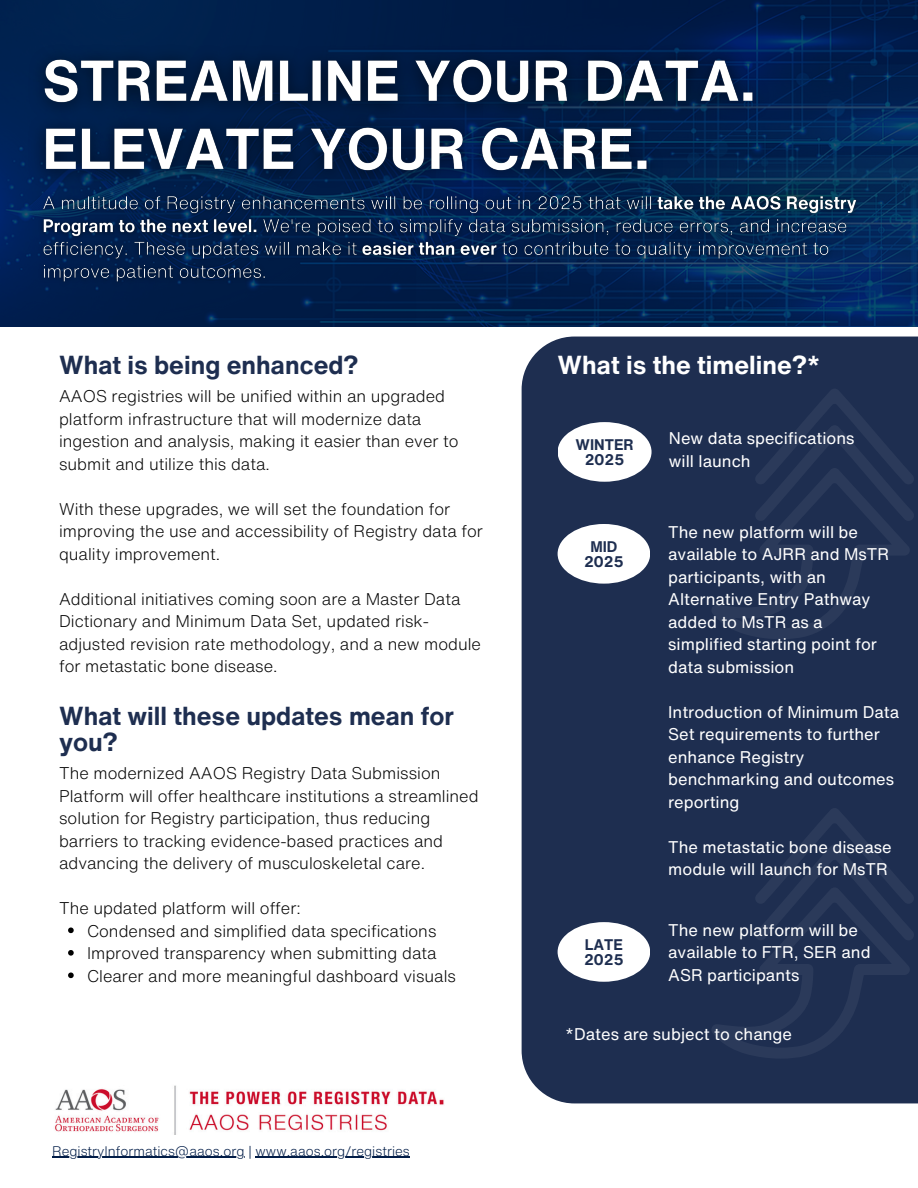
<style>
.page{position:relative;width:918px;height:1188px;background:#fff}
.page>*{position:absolute;margin:0;border:0;box-sizing:border-box;transform-origin:0 0}
.t1{font:700 25.35px/25.8px "Helvetica Now Text";color:#1e2e50}
.t2{font:700 25.35px "Helvetica Now Text";color:#fff}
.t3{font:300 16.5px/22.5px "Helvetica Now Text";color:#000}
.t4{font:16.5px/22.5px "Helvetica Now Text";color:#fff}
.t5{font:700 15px/14.7px "Helvetica Now Text";color:#1e2e50;text-align:center}
.t6{font:300 13.5px "Helvetica Now Text";color:#011c47}
</style>
<div class="page">
<svg style="left:0;top:0;width:918px;height:326px;background:#012251"></svg>
<div style="left:522px;top:337px;width:396px;height:766px;background:#1e2e50"></div>
<div style="left:558px;top:422px;width:93px;height:60px;background:#fff;border-radius:50%"></div>
<svg style="left:712px;top:389px;width:202px;height:250px"></svg>
<img style="left:19px;top:35px;width:759px;height:163px">
<svg style="left:68px;top:928px;width:6px;height:5px"></svg>
<svg style="left:68px;top:950px;width:6px;height:6px"></svg>
<svg style="left:68px;top:973px;width:6px;height:5px"></svg>
<img style="left:35px;top:188px;width:831px;height:103px">
<div style="left:558px;top:524px;width:92px;height:60px;background:#fff;border-radius:50%"></div>
<div style="left:558px;top:922px;width:92px;height:60px;background:#fff;border-radius:50%"></div>
<hr style="left:52px;top:1157px;width:193px;height:1px;background:#011c47">
<hr style="left:256px;top:1157px;width:154px;height:1px;background:#011c47">
<img style="left:55px;top:1085px;width:389px;height:49px">
<svg style="left:712px;top:808px;width:202px;height:250px"></svg>
<h2 class="t1" style="left:59px;top:351px;width:301px">What is being enhanced?</h2>
<h3 class="t2" style="left:558px;top:346px;width:265px">What is the timeline?*</h3>
<h3 class="t3" style="left:59px;top:385px;width:401px">AAOS registries will be unified within an upgraded platform infrastructure that will modernize data ingestion and analysis, making it easier than ever to submit and utilize this data.</h3>
<h3 class="t3" style="left:59px;top:497px;width:425px">With these upgrades, we will set the foundation for improving the use and accessibility of Registry data for quality improvement.</h3>
<p class="t3" style="left:59px;top:587px;width:423px">Additional initiatives coming soon are a Master Data Dictionary and Minimum Data Set, updated risk&shy;adjusted revision rate methodology, and a new module for metastatic bone disease.</p>
<h3 class="t1" style="left:59px;top:703px;width:396px">What will these updates mean for you?</h3>
<p class="t3" style="left:59px;top:762px;width:421px">The modernized AAOS Registry Data Submission Platform will offer healthcare institutions a streamlined solution for Registry participation, thus reducing barriers to tracking evidence-based practices and advancing the delivery of musculoskeletal care.</p>
<p class="t3" style="left:59px;top:897px;width:243px">The updated platform will offer:</p>
<p class="t3" style="left:87px;top:919px;width:351px">Condensed and simplified data specifications</p>
<p class="t3" style="left:87px;top:942px;width:351px">Improved transparency when submitting data</p>
<h2 class="t3" style="left:87px;top:964px;width:370px">Clearer and more meaningful dashboard visuals</h2>
<p class="t6" style="left:52px;top:1141px;width:359px">RegistryInformatics@aaos.org | www.aaos.org/registries</p>
<p class="t5" style="left:575px;top:437px;width:60px">WINTER<br>2025</p>
<h2 class="t4" style="left:669px;top:427px;width:187px">New data specifications will launch</h2>
<p class="t5" style="left:584px;top:539px;width:41px">MID<br>2025</p>
<h3 class="t5" style="left:584px;top:937px;width:41px;text-align:left">LATE<br>2025</h3>
<h4 class="t4" style="left:668px;top:520px;width:222px">The new platform will be available to AJRR and MsTR participants, with an<br>Alternative Entry Pathway added to MsTR as a simplified starting point for data submission</h4>
<h3 class="t4" style="left:668px;top:700px;width:232px">Introduction of Minimum Data<br>Set requirements to further enhance Registry benchmarking and outcomes reporting</h3>
<h4 class="t4" style="left:668px;top:835px;width:225px">The metastatic bone disease module will launch for MsTR</h4>
<h3 class="t4" style="left:668px;top:919px;width:204px">The new platform will be available to FTR, SER and<br>ASR participants</h3>
<h3 class="t4" style="left:565px;top:1022px;width:228px">*Dates are subject to change</h3>
</div>
